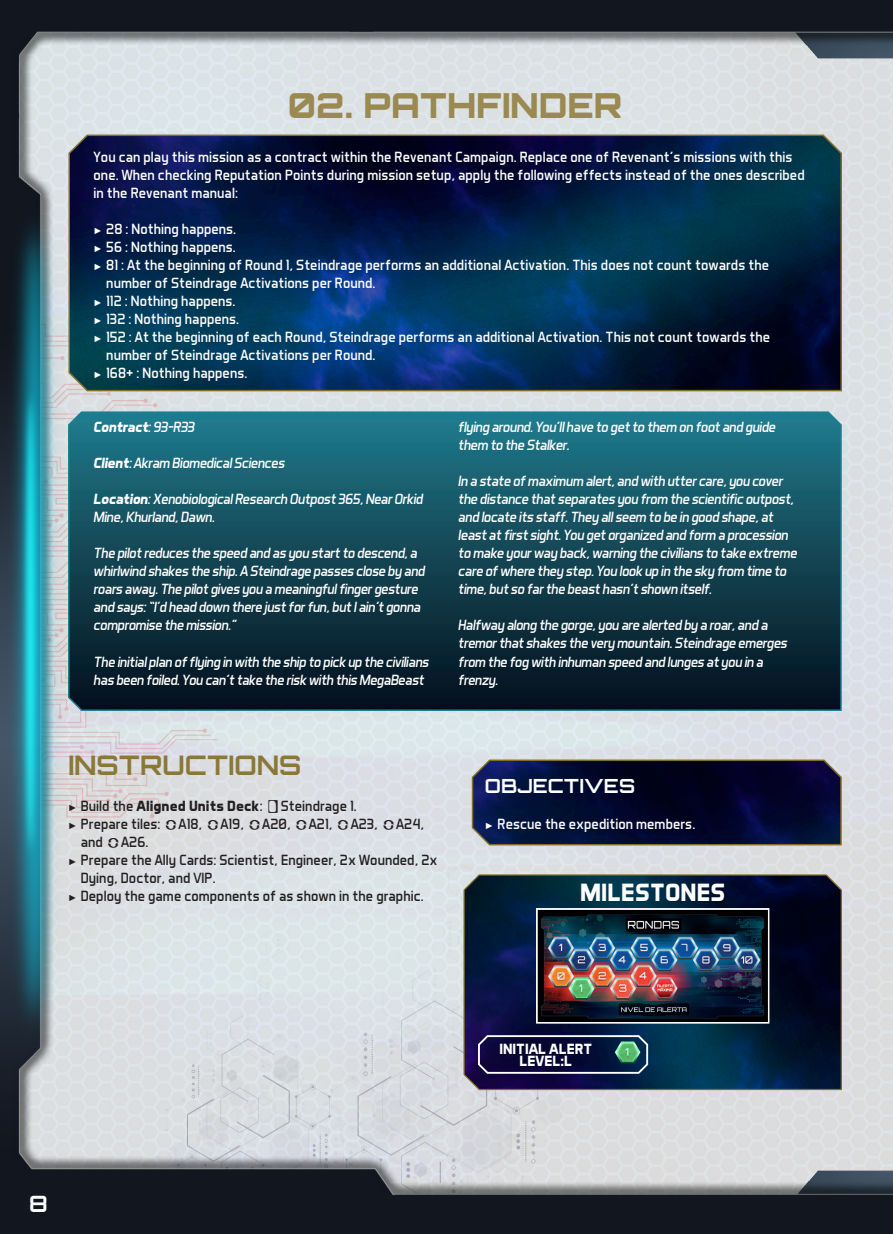
<style>
.page{position:relative;width:893px;height:1234px;background:#fff}
.page>*{position:absolute;margin:0;border:0;box-sizing:border-box;transform-origin:0 0}
.t1{font:900 34.5px "Orbitron";letter-spacing:.005em;color:#9a8951}
.t2{font:700 27px "Orbitron";letter-spacing:.01em;color:#8a7837}
.t3{font:700 25.35px "Aero Matics";letter-spacing:.005em;color:#fff}
.t4{font:700 22.5px "Orbitron";color:#fff}
.t5{font:700 19.5px "Orbitron";letter-spacing:.015em;color:#fff}
.t6{font:italic 15px/18px "Aero Matics";letter-spacing:-.03em;color:#fff}
.t7{font:15px/18px "Aero Matics";letter-spacing:.005em;color:#fff}
.t8{font:15px "Aero Matics";letter-spacing:.005em;color:#231f20}
.t9{font:700 15px/12px "Aero Matics";color:#fff;text-align:center}
.t10{font:italic 700 15px "Aero Matics";letter-spacing:-.03em;color:#fff}
.s1{font-family:"Century Gothic";font-size:9px}
.s2{font-weight:400}
.s3{font-weight:700}
.s4{font-family:"DCAL"}
</style>
<div class="page">
<img style="left:0;top:0;width:893px;height:1233px">
<svg style="left:471px;top:758px;width:371px;height:88px"></svg>
<svg style="left:67px;top:410px;width:775px;height:301px"></svg>
<svg style="left:463px;top:873px;width:380px;height:217px"></svg>
<img style="left:539px;top:910px;width:228px;height:110px">
<div style="left:536px;top:908px;width:233px;height:115px;border:1px solid #fff"></div>
<svg style="left:569px;top:976px;width:26px;height:22px"></svg>
<svg style="left:477px;top:1033px;width:172px;height:41px"></svg>
<svg style="left:68px;top:133px;width:775px;height:259px"></svg>
<h1 class="t1" style="left:288px;top:84px;width:336px">02. PATHFINDER</h1>
<p class="t7" style="left:94px;top:148px;width:713px">You can play this mission as a contract within the Revenant Campaign. Replace one of Revenant’s missions with this one. When checking Reputation Points during mission setup, apply the following effects instead of the ones described in the Revenant manual:</p>
<p class="t7" style="left:94px;top:220px;width:144px"><span class="s1">►</span> 28 : Nothing happens.</p>
<p class="t7" style="left:94px;top:238px;width:144px"><span class="s1">►</span> 56 : Nothing happens.</p>
<p class="t7" style="left:94px;top:256px;width:677px"><span class="s1">►</span> 81 : At the beginning of Round 1, Steindrage performs an additional Activation. This does not count towards the</p>
<p class="t7" style="left:106px;top:274px;width:271px">number of Steindrage Activations per Round.</p>
<p class="t7" style="left:94px;top:292px;width:144px"><span class="s1">►</span> 112 : Nothing happens.</p>
<p class="t7" style="left:94px;top:310px;width:147px"><span class="s1">►</span> 132 : Nothing happens.</p>
<p class="t7" style="left:94px;top:328px;width:678px"><span class="s1">►</span> 152 : At the beginning of each Round, Steindrage performs an additional Activation. This not count towards the</p>
<p class="t7" style="left:106px;top:346px;width:271px">number of Steindrage Activations per Round.</p>
<p class="t7" style="left:94px;top:364px;width:155px"><span class="s1">►</span> 168+ : Nothing happens.</p>
<p class="t10" style="left:93px;top:418px;width:103px">Contract<span class="s2">: 93-R33</span></p>
<p class="t6" style="left:93px;top:454px;width:193px"><span class="s3">Client</span>: Akram Biomedical Sciences</p>
<p class="t6" style="left:93px;top:490px;width:331px"><span class="s3">Location</span>: Xenobiological Research Outpost 365, Near Orkid<br>Mine, Khurland, Dawn.</p>
<p class="t6" style="left:93px;top:544px;width:333px">The pilot reduces the speed and as you start to descend, a whirlwind shakes the ship. A Steindrage passes close by and roars away. The pilot gives you a meaningful finger gesture and says: “I’d head down there just for fun, but I ain’t gonna compromise the mission.”</p>
<p class="t6" style="left:93px;top:652px;width:337px">The initial plan of flying in with the ship to pick up the civilians has been foiled. You can’t take the risk with this MegaBeast</p>
<p class="t6" style="left:458px;top:418px;width:319px">flying around. You’ll have to get to them on foot and guide them to the Stalker.</p>
<p class="t6" style="left:458px;top:472px;width:340px">In a state of maximum alert, and with utter care, you cover the distance that separates you from the scientific outpost, and locate its staff. They all seem to be in good shape, at least at first sight. You get organized and form a procession to make your way back, warning the civilians to take extreme care of where they step. You look up in the sky from time to time, but so far the beast hasn’t shown itself.</p>
<p class="t6" style="left:458px;top:616px;width:331px">Halfway along the gorge, you are alerted by a roar, and a tremor that shakes the very mountain. Steindrage emerges from the fog with inhuman speed and lunges at you in a frenzy.</p>
<h2 class="t2" style="left:68px;top:748px;width:235px">INSTRUCTIONS</h2>
<p class="t8" style="left:68px;top:796px;width:290px"><span class="s1">►</span> Build the <span class="s3">Aligned Units Deck</span>: <span class="s4">:</span>Steindrage 1.</p>
<p class="t8" style="left:68px;top:814px;width:358px"><span class="s1">►</span> Prepare tiles: <span class="s4">@</span>A18, <span class="s4">@</span>A19, <span class="s4">@</span>A20, <span class="s4">@</span>A21, <span class="s4">@</span>A23, <span class="s4">@</span>A24,</p>
<p class="t8" style="left:81px;top:832px;width:69px">and <span class="s4">@</span>A26.</p>
<p class="t8" style="left:68px;top:850px;width:371px"><span class="s1">►</span> Prepare the Ally Cards: Scientist, Engineer, 2x Wounded, 2x</p>
<p class="t8" style="left:81px;top:868px;width:136px">Dying, Doctor, and VIP.</p>
<p class="t8" style="left:68px;top:886px;width:357px"><span class="s1">►</span> Deploy the game components of as shown in the graphic.</p>
<h3 class="t5" style="left:485px;top:773px;width:152px">OBJECTIVES</h3>
<p class="t7" style="left:485px;top:814px;width:212px"><span class="s1">►</span> Rescue the expedition members.</p>
<h3 class="t3" style="left:580px;top:876px;width:147px">MILESTONES</h3>
<h3 class="t4" style="left:29px;top:1189px;width:20px">8</h3>
<p class="t9" style="left:499px;top:1041px;width:95px">INITIAL ALERT<br>LEVEL:L</p>
</div>
